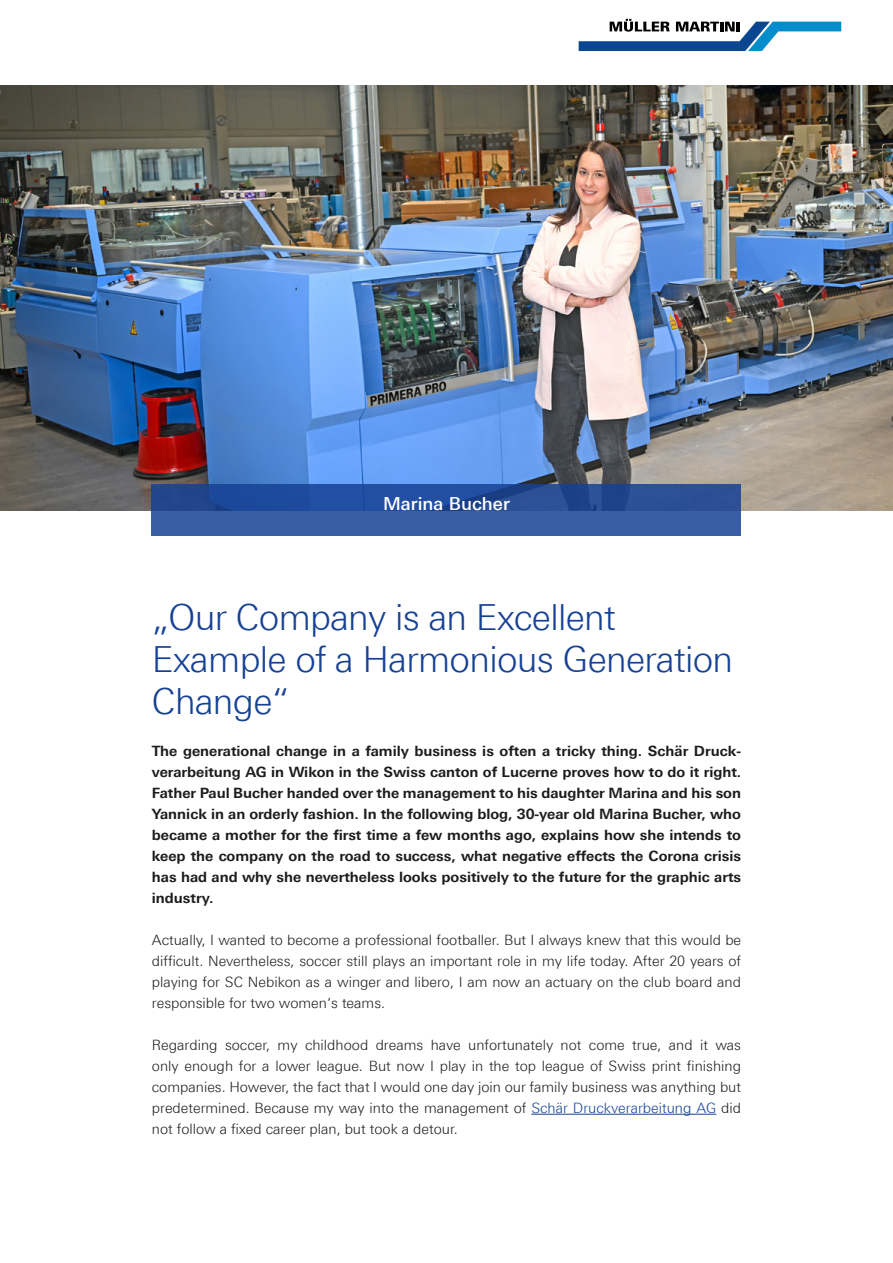
<style>
.page{position:relative;width:893px;height:1263px;background:#fff}
.page>*{position:absolute;margin:0;border:0;box-sizing:border-box;transform-origin:0 0}
.t1{font:300 36px/42px "Linotype Univers 330";letter-spacing:-.02em;color:#164194}
.t2{font:500 18px "Linotype Univers 530";color:#fff}
.t3{font:300 14.25px/21px "Linotype Univers 330";color:#1d1d1b;text-align:justify}
.t4{font:700 14.25px/21px "Linotype Univers 630";color:#1d1d1b;text-align:justify}
.s1{color:#164194}
</style>
<div class="page">
<img style="left:0;top:85px;width:893px;height:425px">
<svg style="left:579px;top:19px;width:262px;height:32px"></svg>
<svg style="left:152px;top:485px;width:589px;height:51px;background:#2d549d"></svg>
<hr style="left:531px;top:1114px;width:185px;height:1px;background:#164194">
<p class="t2" style="left:383px;top:493px;width:128px">Marina Bucher</p>
<h1 class="t1" style="left:152px;top:596px;width:583px">„Our Company is an Excellent<br>Example of a Harmonious Generation<br>Change“</h1>
<p class="t4" style="left:152px;top:740px;width:591px">The generational change in a family business is often a tricky thing. Schär Druck&shy;verarbeitung AG in Wikon in the Swiss canton of Lucerne proves how to do it right.<br>Father Paul Bucher handed over the management to his daughter Marina and his son Yannick in an orderly fashion. In the following blog, 30-year old Marina Bucher, who became a mother for the first time a few months ago, explains how she intends to keep the company on the road to success, what negative effects the Corona crisis has had and why she nevertheless looks positively to the future for the graphic arts industry.</p>
<p class="t3" style="left:152px;top:929px;width:591px">Actually, I wanted to become a professional footballer. But I always knew that this would be difficult. Nevertheless, soccer still plays an important role in my life today. After 20 years of playing for SC Nebikon as a winger and libero, I am now an actuary on the club board and responsible for two women‘s teams.</p>
<p class="t3" style="left:152px;top:1034px;width:591px">Regarding soccer, my childhood dreams have unfortunately not come true, and it was only enough for a lower league. But now I play in the top league of Swiss print finishing companies. However, the fact that I would one day join our family business was anything but predetermined. Because my way into the management of <span class="s1">Schär Druckverarbeitung AG</span> did not follow a fixed career plan, but took a detour.</p>
</div>
